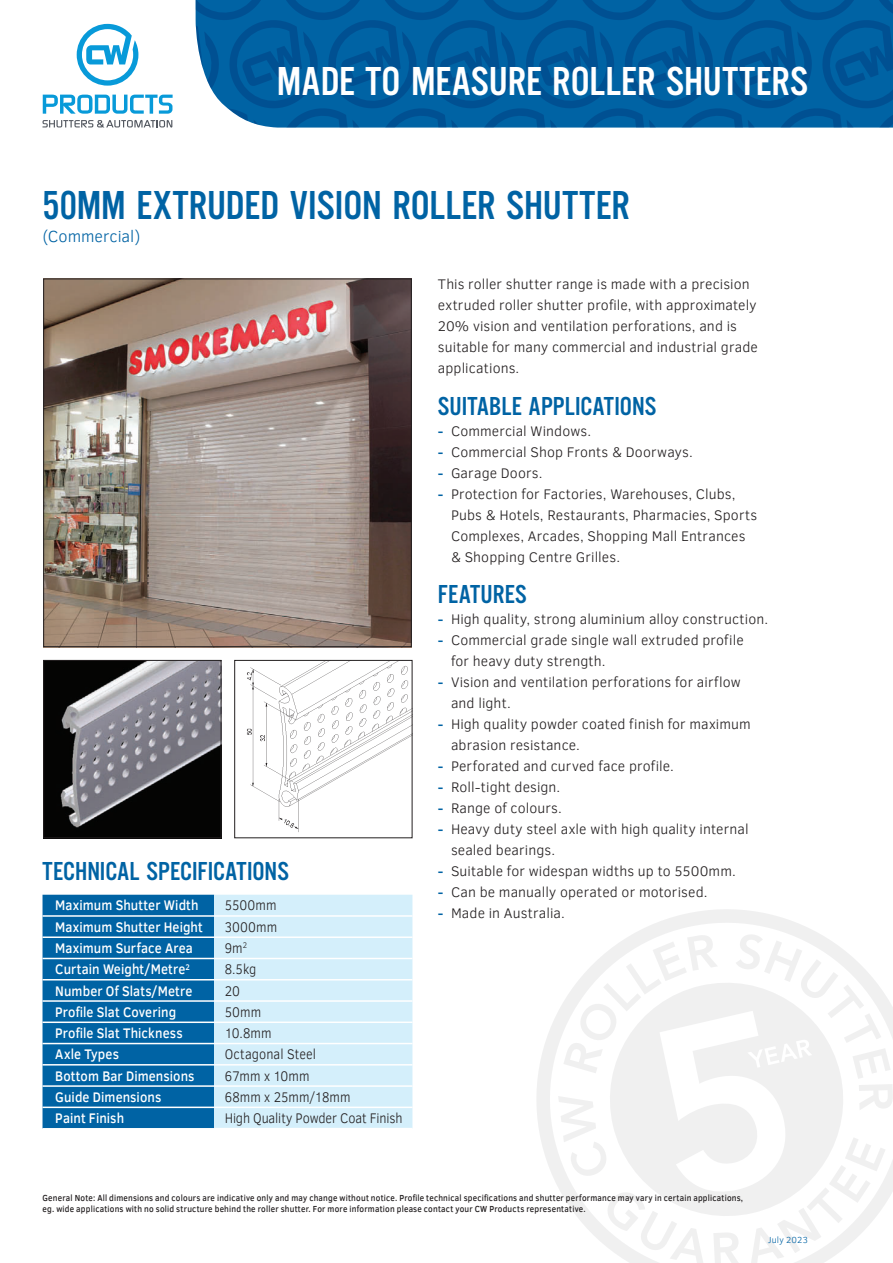
<style>
.page{position:relative;width:893px;height:1263px;background:#fff}
.page>*{position:absolute;margin:0;border:0;box-sizing:border-box;transform-origin:0 0}
.t1{font:42px "Alternate Gothic No Three";letter-spacing:.005em;color:#0063a4}
.t2{font:42px "Alternate Gothic No Three";letter-spacing:.005em;color:#fff}
.t3{font:27px "Alternate Gothic No Three";letter-spacing:.005em;color:#0063a4}
.t4{font:300 16.5px "Clear Sans";color:#0063a4}
.t5{font:300 14.25px/21px "Clear Sans";letter-spacing:.01em;color:#231f20}
.t6{font:500 14.25px "Clear Sans";letter-spacing:.01em;color:#fff;scale:.9 1}
.t7{font:300 14.25px "Clear Sans";letter-spacing:.01em;color:#231f20;scale:.9 1}
.t8{font:300 14.25px "Clear Sans";letter-spacing:-.01em;color:#231f20;scale:.9 1}
.t9{font:500 9px/10.8px "Clear Sans";letter-spacing:.025em;color:#231f20;scale:.9 1}
.t10{font:300 9px "Clear Sans";letter-spacing:.02em;color:#0063a4}
.s1{font-weight:500;color:#0063a4}
</style>
<div class="page">
<svg style="left:196px;top:0;width:697px;height:128px;background:#0560a0"></svg>
<svg style="left:537px;top:909px;width:280px;height:277px"></svg>
<svg style="left:558px;top:933px;width:335px;height:330px"></svg>
<svg style="left:77px;top:24px;width:61px;height:62px"></svg>
<svg style="left:43px;top:95px;width:130px;height:19px"></svg>
<svg style="left:43px;top:120px;width:129px;height:8px"></svg>
<img style="left:45px;top:281px;width:365px;height:364px">
<div style="left:43px;top:279px;width:369px;height:368px;border:1px solid #231f20"></div>
<img style="left:45px;top:662px;width:174px;height:174px">
<div style="left:43px;top:660px;width:178px;height:178px;border:1px solid #231f20"></div>
<img style="left:247px;top:662px;width:163px;height:170px">
<div style="left:234px;top:660px;width:178px;height:178px;border:1px solid #231f20"></div>
<div style="left:43px;top:895px;width:171px;height:233px;background:#0063a4"></div>
<div style="left:214px;top:895px;width:198px;height:233px;background:#d4effb"></div>
<hr style="left:43px;top:915px;width:171px;height:2px;background:#fff">
<hr style="left:43px;top:936px;width:171px;height:2px;background:#fff">
<hr style="left:43px;top:958px;width:171px;height:1px;background:#fff">
<hr style="left:43px;top:979px;width:171px;height:1px;background:#fff">
<hr style="left:43px;top:1000px;width:171px;height:2px;background:#fff">
<hr style="left:43px;top:1021px;width:171px;height:2px;background:#fff">
<hr style="left:43px;top:1043px;width:171px;height:1px;background:#fff">
<hr style="left:43px;top:1064px;width:171px;height:1px;background:#fff">
<hr style="left:43px;top:1085px;width:171px;height:2px;background:#fff">
<hr style="left:43px;top:1106px;width:171px;height:2px;background:#fff">
<hr style="left:214px;top:915px;width:198px;height:2px;background:#fff">
<hr style="left:214px;top:936px;width:198px;height:2px;background:#fff">
<hr style="left:214px;top:958px;width:198px;height:1px;background:#fff">
<hr style="left:214px;top:979px;width:198px;height:1px;background:#fff">
<hr style="left:214px;top:1000px;width:198px;height:2px;background:#fff">
<hr style="left:214px;top:1021px;width:198px;height:2px;background:#fff">
<hr style="left:214px;top:1043px;width:198px;height:1px;background:#fff">
<hr style="left:214px;top:1064px;width:198px;height:1px;background:#fff">
<hr style="left:214px;top:1085px;width:198px;height:2px;background:#fff">
<hr style="left:214px;top:1106px;width:198px;height:2px;background:#fff">
<h1 class="t2" style="left:277px;top:60px;width:533px">MADE TO MEASURE ROLLER SHUTTERS</h1>
<h1 class="t1" style="left:43px;top:183px;width:589px">50MM EXTRUDED VISION ROLLER SHUTTER</h1>
<p class="t4" style="left:43px;top:225px;width:99px">(Commercial)</p>
<h2 class="t3" style="left:43px;top:857px;width:248px">TECHNICAL SPECIFICATIONS</h2>
<p class="t6" style="left:55px;top:895px;width:161px">Maximum Shutter Width</p>
<p class="t7" style="left:225px;top:896px;width:59px">5500mm</p>
<p class="t6" style="left:55px;top:917px;width:165px">Maximum Shutter Height</p>
<p class="t7" style="left:225px;top:917px;width:60px">3000mm</p>
<p class="t6" style="left:55px;top:938px;width:154px">Maximum Surface Area</p>
<p class="t7" style="left:225px;top:939px;width:26px">9m<sup>2</sup></p>
<p class="t6" style="left:55px;top:959px;width:151px">Curtain Weight/Metre<sup>2</sup></p>
<p class="t7" style="left:225px;top:960px;width:37px">8.5kg</p>
<p class="t6" style="left:55px;top:981px;width:154px">Number Of Slats/Metre</p>
<p class="t7" style="left:225px;top:981px;width:18px">20</p>
<p class="t6" style="left:55px;top:1002px;width:136px">Profile Slat Covering</p>
<p class="t7" style="left:225px;top:1002px;width:42px">50mm</p>
<p class="t6" style="left:55px;top:1023px;width:143px">Profile Slat Thickness</p>
<p class="t7" style="left:225px;top:1024px;width:54px">10.8mm</p>
<p class="t6" style="left:55px;top:1044px;width:72px">Axle Types</p>
<p class="t7" style="left:225px;top:1045px;width:103px">Octagonal Steel</p>
<p class="t6" style="left:55px;top:1066px;width:156px">Bottom Bar Dimensions</p>
<p class="t7" style="left:225px;top:1066px;width:96px">67mm x 10mm</p>
<p class="t6" style="left:55px;top:1087px;width:119px">Guide Dimensions</p>
<p class="t7" style="left:225px;top:1087px;width:141px">68mm x 25mm/18mm</p>
<p class="t6" style="left:55px;top:1108px;width:78px">Paint Finish</p>
<p class="t8" style="left:225px;top:1109px;width:199px">High Quality Powder Coat Finish</p>
<p class="t5" style="left:438px;top:273px;width:322px">This roller shutter range is made with a precision extruded roller shutter profile, with approximately 20% vision and ventilation perforations, and is suitable for many commercial and industrial grade applications.</p>
<h2 class="t3" style="left:438px;top:392px;width:220px">SUITABLE APPLICATIONS</h2>
<p class="t5" style="left:438px;top:420px;width:155px"><span class="s1">‑</span> Commercial Windows.</p>
<p class="t5" style="left:438px;top:441px;width:256px"><span class="s1">‑</span> Commercial Shop Fronts &amp; Doorways.</p>
<p class="t5" style="left:438px;top:462px;width:106px"><span class="s1">‑</span> Garage Doors.</p>
<p class="t5" style="left:438px;top:483px;width:299px"><span class="s1">‑</span> Protection for Factories, Warehouses, Clubs,</p>
<p class="t5" style="left:451px;top:504px;width:308px">Pubs &amp; Hotels, Restaurants, Pharmacies, Sports</p>
<p class="t5" style="left:451px;top:525px;width:296px">Complexes, Arcades, Shopping Mall Entrances</p>
<p class="t5" style="left:451px;top:546px;width:171px">&amp; Shopping Centre Grilles.</p>
<h2 class="t3" style="left:438px;top:580px;width:90px">FEATURES</h2>
<p class="t5" style="left:438px;top:609px;width:332px"><span class="s1">‑</span> High quality, strong aluminium alloy construction.</p>
<p class="t5" style="left:438px;top:630px;width:307px"><span class="s1">‑</span> Commercial grade single wall extruded profile</p>
<p class="t5" style="left:451px;top:651px;width:156px">for heavy duty strength.</p>
<p class="t5" style="left:438px;top:672px;width:304px"><span class="s1">‑</span> Vision and ventilation perforations for airflow</p>
<p class="t5" style="left:451px;top:693px;width:61px">and light.</p>
<p class="t5" style="left:438px;top:714px;width:314px"><span class="s1">‑</span> High quality powder coated finish for maximum</p>
<p class="t5" style="left:451px;top:735px;width:130px">abrasion resistance.</p>
<p class="t5" style="left:438px;top:756px;width:238px"><span class="s1">‑</span> Perforated and curved face profile.</p>
<p class="t5" style="left:438px;top:777px;width:124px"><span class="s1">‑</span> Roll-tight design.</p>
<p class="t5" style="left:438px;top:798px;width:125px"><span class="s1">‑</span> Range of colours.</p>
<p class="t5" style="left:438px;top:819px;width:312px"><span class="s1">‑</span> Heavy duty steel axle with high quality internal</p>
<p class="t5" style="left:451px;top:840px;width:106px">sealed bearings.</p>
<p class="t5" style="left:438px;top:861px;width:299px"><span class="s1">‑</span> Suitable for widespan widths up to 5500mm.</p>
<p class="t5" style="left:438px;top:882px;width:271px"><span class="s1">‑</span> Can be manually operated or motorised.</p>
<p class="t5" style="left:438px;top:903px;width:129px"><span class="s1">‑</span> Made in Australia.</p>
<p class="t9" style="left:43px;top:1192px;width:780px">General Note: All dimensions and colours are indicative only and may change without notice. Profile technical specifications and shutter performance may vary in certain applications, eg. wide applications with no solid structure behind the roller shutter. For more information please contact your CW Products representative.</p>
<p class="t10" style="left:768px;top:1234px;width:42px">July 2023</p>
</div>
